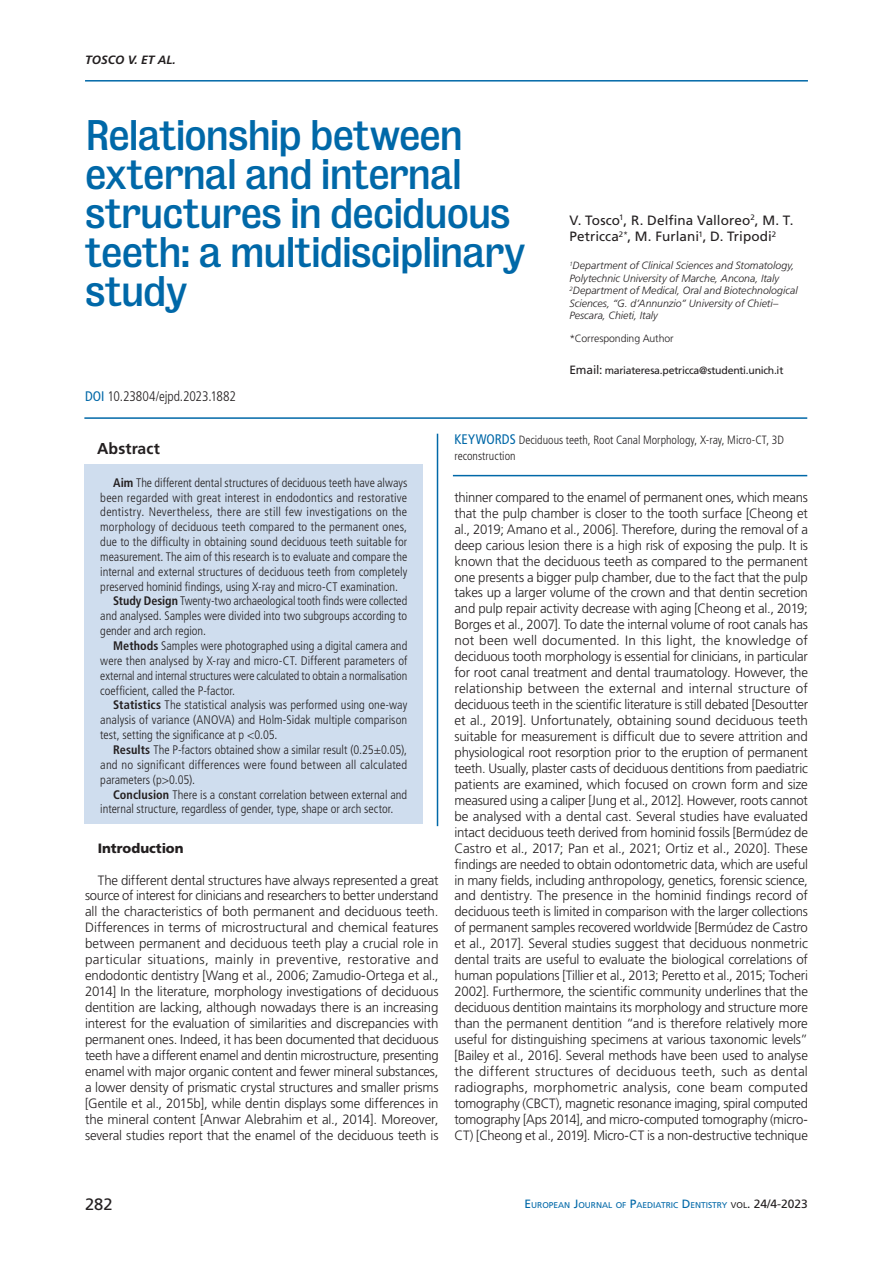
<style>
.page{position:relative;width:893px;height:1263px;background:#fff}
.page>*{position:absolute;margin:0;border:0;box-sizing:border-box;transform-origin:0 0}
.t1{font:39px/39px "Bureau Grotesque Five Three";letter-spacing:-.025em;color:#0068a8}
.t2{font:16.5px "Frutiger LT Std";color:#231f20}
.t3{font:700 15.75px "Frutiger LT Std";letter-spacing:.005em;color:#231f20}
.t4{font:300 condensed 13.8px "Frutiger LT Std";letter-spacing:-.005em;color:#231f20}
.t5{font:300 13.5px/15.9px "Frutiger LT Std";letter-spacing:-.015em;color:#231f20;text-align:justify}
.t6{font:13.5px/16.2px "Frutiger LT Std";letter-spacing:.005em;color:#231f20}
.t7{font:900 13.5px "Frutiger LT Std";color:#231f20}
.t8{font:300 condensed 12.3px "Frutiger LT Std";color:#231f20}
.t9{font:300 condensed 12.3px "Frutiger LT Std";letter-spacing:.02em;color:#231f20}
.t10{font:300 condensed 12px/15.9px "Frutiger LT Std";color:#231f20}
.t11{font:italic 700 12px "Frutiger LT Std";color:#231f20}
.t12{font:italic 300 10.5px/12.5px "Frutiger LT Std";color:#231f20}
.t13{font:10.5px "Frutiger LT Std";letter-spacing:-.025em;color:#231f20}
.t14{font:300 10.5px "Frutiger LT Std";letter-spacing:-.01em;color:#231f20}
.t15{font:8.4px "Frutiger LT Std";color:#0068a8}
.s1{font-weight:400;color:#0068a8}
.s2{font-size:12px}
.s3{font-weight:700}
.s4{font-weight:400;font-size:13.8px;color:#0068a8}
.s5{color:#231f20}
.s6{font-size:12px;color:#231f20}
</style>
<div class="page">
<hr style="left:85px;top:80px;width:723px;height:2px;background:#0068a8">
<hr style="left:84px;top:417px;width:723px;height:2px;background:#0068a8">
<hr style="left:437px;top:434px;width:1px;height:392px;background:#0068a8">
<div style="left:84px;top:465px;width:339px;height:359px;background:#cfddee"></div>
<hr style="left:453px;top:475px;width:354px;height:1px;background:#0068a8">
<p class="t11" style="left:85px;top:53px;width:92px">TOSCO V. ET AL.</p>
<h1 class="t1" style="left:85px;top:116px;width:442px">Relationship between external and internal structures in deciduous teeth: a multidisciplinary study</h1>
<p class="t4" style="left:85px;top:388px;width:152px"><span class="s1">DOI</span> 10.23804/ejpd.2023.1882</p>
<p class="t6" style="left:569px;top:212px;width:225px">V. Tosco<sup>1</sup>, R. Delfina Valloreo<sup>2</sup>, M. T.<br>Petricca<sup>2*</sup>, M. Furlani<sup>1</sup>, D. Tripodi<sup>2</sup></p>
<p class="t12" style="left:569px;top:260px;width:230px"><sup>1</sup>Department of Clinical Sciences and Stomatology, Polytechnic University of Marche, Ancona, Italy <sup>2</sup>Department of Medical, Oral and Biotechnological Sciences, “G. d’Annunzio” University of Chieti– Pescara, Chieti, Italy</p>
<p class="t14" style="left:569px;top:332px;width:106px">*Corresponding Author</p>
<p class="t13" style="left:569px;top:364px;width:215px"><span class="s2">Email:</span> mariateresa.petricca@studenti.unich.it</p>
<p class="t3" style="left:97px;top:439px;width:64px">Abstract</p>
<p class="t8" style="left:113px;top:475px;width:296px"><span class="s3">Aim</span> The different dental structures of deciduous teeth have always</p>
<p class="t8" style="left:100px;top:490px;width:308px">been regarded with great interest in endodontics and restorative</p>
<p class="t9" style="left:100px;top:505px;width:308px">dentistry. Nevertheless, there are still few investigations on the</p>
<p class="t8" style="left:100px;top:520px;width:308px">morphology of deciduous teeth compared to the permanent ones,</p>
<p class="t8" style="left:100px;top:535px;width:308px">due to the difficulty in obtaining sound deciduous teeth suitable for</p>
<p class="t8" style="left:100px;top:550px;width:308px">measurement. The aim of this research is to evaluate and compare the</p>
<p class="t8" style="left:100px;top:564px;width:308px">internal and external structures of deciduous teeth from completely</p>
<p class="t8" style="left:100px;top:579px;width:299px">preserved hominid findings, using X-ray and micro-CT examination.</p>
<p class="t8" style="left:113px;top:594px;width:296px"><span class="s3">Study Design</span> Twenty-two archaeological tooth finds were collected</p>
<p class="t8" style="left:100px;top:609px;width:308px">and analysed. Samples were divided into two subgroups according to</p>
<p class="t8" style="left:100px;top:624px;width:107px">gender and arch region.</p>
<p class="t8" style="left:113px;top:639px;width:296px"><span class="s3">Methods</span> Samples were photographed using a digital camera and</p>
<p class="t8" style="left:100px;top:654px;width:308px">were then analysed by X-ray and micro-CT. Different parameters of</p>
<p class="t8" style="left:100px;top:668px;width:308px">external and internal structures were calculated to obtain a normalisation</p>
<p class="t8" style="left:100px;top:683px;width:136px">coefficient, called the P-factor.</p>
<p class="t8" style="left:113px;top:698px;width:296px"><span class="s3">Statistics</span> The statistical analysis was performed using one-way</p>
<p class="t8" style="left:100px;top:713px;width:308px">analysis of variance (ANOVA) and Holm-Sidak multiple comparison</p>
<p class="t8" style="left:100px;top:728px;width:179px">test, setting the significance at p &lt;0.05.</p>
<p class="t8" style="left:113px;top:743px;width:296px"><span class="s3">Results</span> The P-factors obtained show a similar result (0.25±0.05),</p>
<p class="t8" style="left:100px;top:758px;width:308px">and no significant differences were found between all calculated</p>
<p class="t8" style="left:100px;top:772px;width:96px">parameters (p&gt;0.05).</p>
<p class="t8" style="left:113px;top:787px;width:296px"><span class="s3">Conclusion</span> There is a constant correlation between external and</p>
<p class="t8" style="left:100px;top:802px;width:295px">internal structure, regardless of gender, type, shape or arch sector.</p>
<p class="t7" style="left:98px;top:840px;width:87px">Introduction</p>
<p class="t5" style="left:85px;top:872px;width:355px;text-indent:13px">The different dental structures have always represented a great source of interest for clinicians and researchers to better understand all the characteristics of both permanent and deciduous teeth.<br>Differences in terms of microstructural and chemical features between permanent and deciduous teeth play a crucial role in particular situations, mainly in preventive, restorative and endodontic dentistry [Wang et al., 2006; Zamudio-Ortega et al., 2014] In the literature, morphology investigations of deciduous dentition are lacking, although nowadays there is an increasing interest for the evaluation of similarities and discrepancies with permanent ones. Indeed, it has been documented that deciduous teeth have a different enamel and dentin microstructure, presenting enamel with major organic content and fewer mineral substances, a lower density of prismatic crystal structures and smaller prisms [Gentile et al., 2015b], while dentin displays some differences in the mineral content [Anwar Alebrahim et al., 2014]. Moreover, several studies report that the enamel of the deciduous teeth is</p>
<p class="t10" style="left:454px;top:432px;width:331px"><span class="s4">KEYWORDS</span> Deciduous teeth, Root Canal Morphology, X-ray, Micro-CT, 3D reconstruction</p>
<p class="t5" style="left:454px;top:489px;width:355px">thinner compared to the enamel of permanent ones, which means that the pulp chamber is closer to the tooth surface [Cheong et al., 2019; Amano et al., 2006]. Therefore, during the removal of a deep carious lesion there is a high risk of exposing the pulp. It is known that the deciduous teeth as compared to the permanent one presents a bigger pulp chamber, due to the fact that the pulp takes up a larger volume of the crown and that dentin secretion and pulp repair activity decrease with aging [Cheong et al., 2019; Borges et al., 2007]. To date the internal volume of root canals has not been well documented. In this light, the knowledge of deciduous tooth morphology is essential for clinicians, in particular for root canal treatment and dental traumatology. However, the relationship between the external and internal structure of deciduous teeth in the scientific literature is still debated [Desoutter et al., 2019]. Unfortunately, obtaining sound deciduous teeth suitable for measurement is difficult due to severe attrition and physiological root resorption prior to the eruption of permanent teeth. Usually, plaster casts of deciduous dentitions from paediatric patients are examined, which focused on crown form and size measured using a caliper [Jung et al., 2012]. However, roots cannot be analysed with a dental cast. Several studies have evaluated intact deciduous teeth derived from hominid fossils [Bermúdez de Castro et al., 2017; Pan et al., 2021; Ortiz et al., 2020]. These findings are needed to obtain odontometric data, which are useful in many fields, including anthropology, genetics, forensic science, and dentistry. The presence in the hominid findings record of deciduous teeth is limited in comparison with the larger collections of permanent samples recovered worldwide [Bermúdez de Castro et al., 2017]. Several studies suggest that deciduous nonmetric dental traits are useful to evaluate the biological correlations of human populations [Tillier et al., 2013; Peretto et al., 2015; Tocheri 2002]. Furthermore, the scientific community underlines that the deciduous dentition maintains its morphology and structure more than the permanent dentition “and is therefore relatively more useful for distinguishing specimens at various taxonomic levels” [Bailey et al., 2016]. Several methods have been used to analyse the different structures of deciduous teeth, such as dental radiographs, morphometric analysis, cone beam computed tomography (CBCT), magnetic resonance imaging, spiral computed tomography [Aps 2014], and micro-computed tomography (micro-CT) [Cheong et al., 2019]. Micro-CT is a non-destructive technique</p>
<p class="t2" style="left:85px;top:1194px;width:29px">282</p>
<p class="t15" style="left:524px;top:1200px;width:285px"><span class="s2">E</span>UROPEAN <span class="s2">J</span>OURNAL OF <span class="s2">P</span>AE DIATRIC <span class="s2">D</span> E NTISTRY <span class="s5">VOL</span><span class="s6">. 24/4-2023</span></p>
</div>
